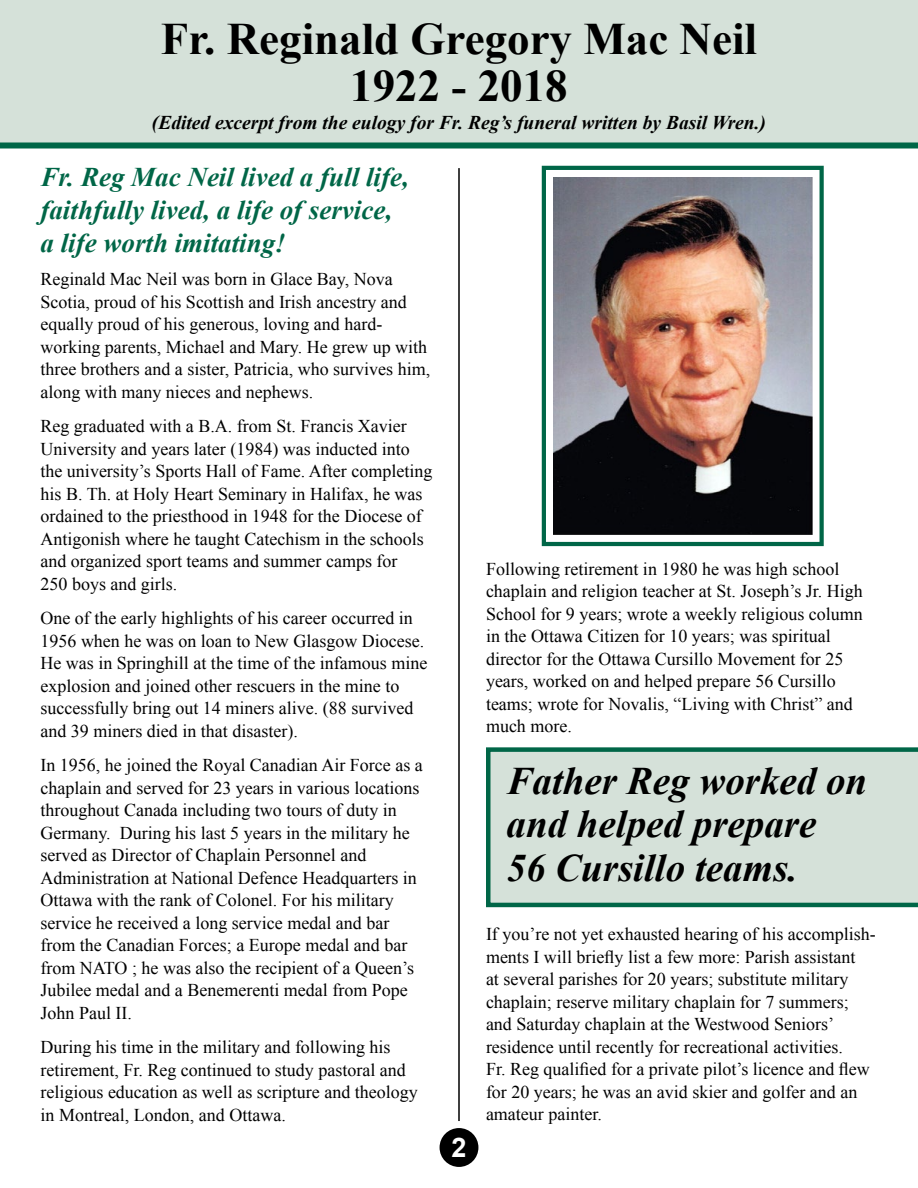
<style>
.page{position:relative;width:918px;height:1188px;background:#fff}
.page>*{position:absolute;margin:0;border:0;box-sizing:border-box;transform-origin:0 0}
.t1{font:700 45px/46.5px "Times New Roman";color:#000;text-align:center}
.t2{font:italic 700 39px/43.5px "Times New Roman";color:#000}
.t3{font:italic 700 27px/33px "Times New Roman";color:#006647}
.t4{font:700 27px "Arial";color:#fff}
.t5{font:italic 700 19.5px "Times New Roman";color:#000}
.t6{font:18px/22.5px "Times New Roman";color:#000}
</style>
<div class="page">
<svg style="left:486px;top:747px;width:432px;height:160px;background:#c7d9cf"></svg>
<div style="left:0;top:0;width:918px;height:148px;background:#d5e1d9"></div>
<img style="left:554px;top:178px;width:258px;height:357px">
<div style="left:542px;top:166px;width:282px;height:380px;border:4px solid #006647"></div>
<hr style="left:458px;top:168px;width:2px;height:953px;background:#000">
<div style="left:440px;top:1128px;width:38px;height:39px;background:#000;border-radius:50%"></div>
<h1 class="t1" style="left:161px;top:15px;width:598px">Fr. Reginald Gregory Mac Neil<br>1922 - 2018</h1>
<p class="t5" style="left:152px;top:109px;width:616px">(Edited excerpt from the eulogy for Fr. Reg’s funeral written by Basil Wren.)</p>
<h3 class="t3" style="left:40px;top:160px;width:370px">Fr. Reg Mac Neil lived a full life, faithfully lived, a life of service, a life worth imitating!</h3>
<p class="t6" style="left:40px;top:267px;width:391px">Reginald Mac Neil was born in Glace Bay, Nova Scotia, proud of his Scottish and Irish ancestry and equally proud of his generous, loving and hard&shy;working parents, Michael and Mary. He grew up with three brothers and a sister, Patricia, who survives him, along with many nieces and nephews.</p>
<p class="t6" style="left:40px;top:415px;width:393px">Reg graduated with a B.A. from St. Francis Xavier University and years later (1984) was inducted into the university’s Sports Hall of Fame. After completing his B. Th. at Holy Heart Seminary in Halifax, he was ordained to the priesthood in 1948 for the Diocese of Antigonish where he taught Catechism in the schools and organized sport teams and summer camps for<br>250 boys and girls.</p>
<p class="t6" style="left:40px;top:607px;width:388px">One of the early highlights of his career occurred in 1956 when he was on loan to New Glasgow Diocese.<br>He was in Springhill at the time of the infamous mine explosion and joined other rescuers in the mine to successfully bring out 14 miners alive. (88 survived and 39 miners died in that disaster).</p>
<p class="t6" style="left:40px;top:754px;width:384px">In 1956, he joined the Royal Canadian Air Force as a chaplain and served for 23 years in various locations throughout Canada including two tours of duty in Germany. During his last 5 years in the military he served as Director of Chaplain Personnel and Administration at National Defence Headquarters in Ottawa with the rank of Colonel. For his military service he received a long service medal and bar from the Canadian Forces; a Europe medal and bar from NATO ; he was also the recipient of a Queen’s Jubilee medal and a Benemerenti medal from Pope John Paul II.</p>
<p class="t6" style="left:40px;top:1036px;width:379px">During his time in the military and following his retirement, Fr. Reg continued to study pastoral and religious education as well as scripture and theology in Montreal, London, and Ottawa.</p>
<h3 class="t4" style="left:452px;top:1129px;width:17px">2</h3>
<p class="t6" style="left:486px;top:557px;width:378px">Following retirement in 1980 he was high school chaplain and religion teacher at St. Joseph’s Jr. High School for 9 years; wrote a weekly religious column in the Ottawa Citizen for 10 years; was spiritual director for the Ottawa Cursillo Movement for 25 years, worked on and helped prepare 56 Cursillo teams; wrote for Novalis, “Living with Christ” and much more.</p>
<h2 class="t2" style="left:507px;top:758px;width:362px">Father Reg worked on and helped prepare<br>56 Cursillo teams.</h2>
<p class="t6" style="left:486px;top:923px;width:391px">If you’re not yet exhausted hearing of his accomplish&shy;ments I will briefly list a few more: Parish assistant<br>at several parishes for 20 years; substitute military chaplain; reserve military chaplain for 7 summers; and Saturday chaplain at the Westwood Seniors’ residence until recently for recreational activities.<br>Fr. Reg qualified for a private pilot’s licence and flew for 20 years; he was an avid skier and golfer and an amateur painter.</p>
</div>
